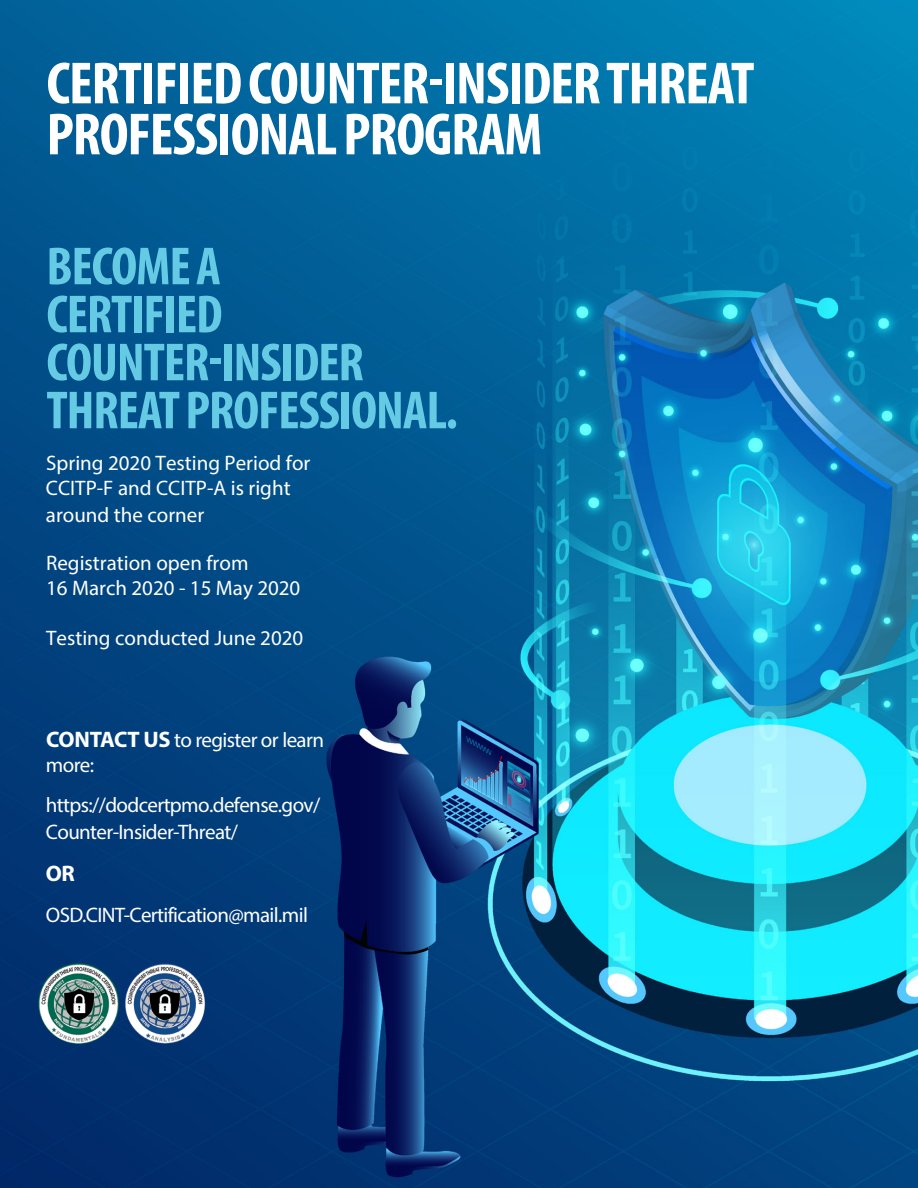
<style>
.page{position:relative;width:918px;height:1188px;background:#fff}
.page>*{position:absolute;margin:0;border:0;box-sizing:border-box;transform-origin:0 0}
.t1{font:700 condensed 60px/51px "Myriad Pro";letter-spacing:-.02em;color:#fff}
.t2{font:700 condensed 54px/48px "Myriad Pro";letter-spacing:-.02em;color:#65cbe5}
.t3{font:700 22.5px "Myriad Pro";color:#fff}
.t4{font:21px/25.7px "Myriad Pro";color:#fff}
.t5{font:21px/25px "Myriad Pro";letter-spacing:-.03em;color:#fff}
.s1{font-weight:700;font-size:22.5px}
</style>
<div class="page">
<img style="left:0;top:0;width:918px;height:1188px">
<img style="left:125px;top:963px;width:80px;height:81px;border-radius:40px">
<img style="left:38px;top:963px;width:81px;height:81px;border-radius:40px">
<h1 class="t1" style="left:46px;top:57px;width:709px">CERTIFIED COUNTER-INSIDER THREAT<br>PROFESSIONAL PROGRAM</h1>
<h2 class="t2" style="left:46px;top:241px;width:413px">BECOME A<br>CERTIFIED<br>COUNTER-INSIDER<br>THREAT PROFESSIONAL.</h2>
<p class="t4" style="left:46px;top:450px;width:266px">Spring 2020 Testing Period for<br>CCITP-F and CCITP-A is right around the corner</p>
<p class="t4" style="left:46px;top:550px;width:256px;line-height:25.2px">Registration open from<br>16 March 2020 - 15 May 2020</p>
<p class="t4" style="left:46px;top:625px;width:259px">Testing conducted June 2020</p>
<p class="t5" style="left:46px;top:727px;width:280px"><span class="s1">CONTACT US</span> to register or learn more:</p>
<p class="t5" style="left:46px;top:791px;width:276px;line-height:27px">https://dodcertpmo.defense.gov/<br>Counter-Insider-Threat/</p>
<p class="t3" style="left:46px;top:859px;width:30px">OR</p>
<p class="t5" style="left:46px;top:902px;width:264px">OSD.CINT-Certification@mail.mil</p>
</div>
